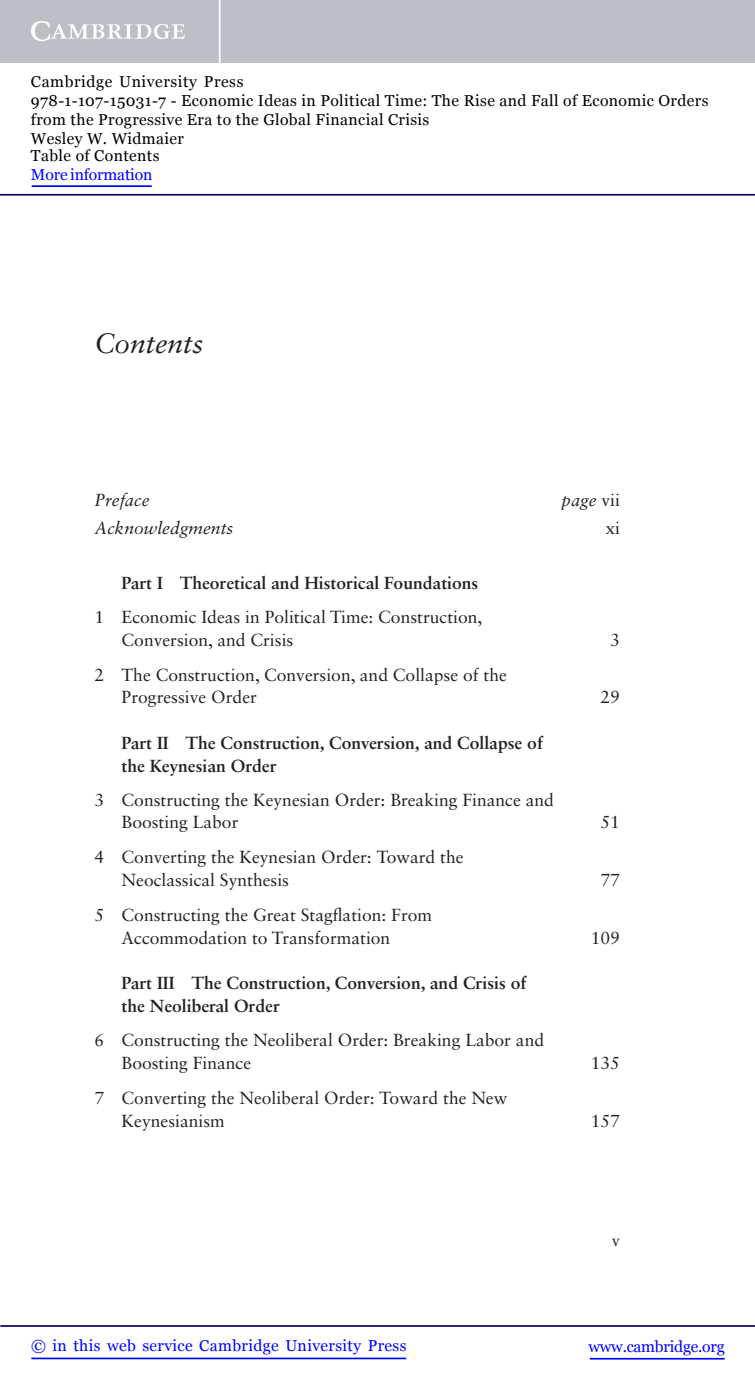
<style>
.page{position:relative;width:755px;height:1385px;background:#fff}
.page>*{position:absolute;margin:0;border:0;box-sizing:border-box;transform-origin:0 0}
.t1{font:italic 28px "Sabon LT Std";color:#231f20}
.t2{font:17.5px/22.8px "Sabon LT Std";color:#231f20}
.t3{font:700 17.5px/22.8px "Sabon LT Std";color:#231f20}
.t4{font:italic 17.5px "Sabon LT Std";color:#231f20}
.t5{font:16.62px "Sabon LT Std";color:#231f20}
.t6{font:15.75px/18.6px "Georgia";letter-spacing:.025em;color:#000}
.t7{font:15.75px "Georgia";letter-spacing:.025em;color:#00f}
.t8{font:15.75px "Georgia";letter-spacing:-.015em;color:#00f}
.t9{font:15.75px "Georgia";letter-spacing:-.01em;color:#00f}
.s1{font-style:normal}
</style>
<div class="page">
<hr style="left:589px;top:1358px;width:135px;height:1px;background:#00f">
<hr style="left:0;top:1325px;width:754px;height:2px;background:#150666">
<hr style="left:31px;top:1357px;width:375px;height:2px;background:#00f">
<div style="left:0;top:0;width:754px;height:63px;background:#bac0c6"></div>
<svg style="left:31px;top:21px;width:154px;height:20px"></svg>
<hr style="left:219px;top:0;width:1px;height:63px;background:#fff">
<hr style="left:0;top:194px;width:754px;height:2px;background:#150666">
<hr style="left:32px;top:185px;width:120px;height:2px;background:#00f">
<p class="t6" style="left:31px;top:73px;width:678px">Cambridge University Press<br>978-1-107-15031-7 - Economic Ideas in Political Time: The Rise and Fall of Economic Orders from the Progressive Era to the Global Financial Crisis<br>Wesley W. Widmaier<br>Table of Contents</p>
<p class="t9" style="left:31px;top:165px;width:123px">More information</p>
<h1 class="t1" style="left:94px;top:332px;width:110px">Contents</h1>
<p class="t4" style="left:94px;top:493px;width:57px">Preface</p>
<p class="t4" style="left:561px;top:493px;width:60px">page <span class="s1">vii</span></p>
<p class="t4" style="left:94px;top:521px;width:140px">Acknowledgments</p>
<p class="t2" style="left:605px;top:519px;width:16px">xi</p>
<p class="t3" style="left:121px;top:573px;width:358px">Part I Theoretical and Historical Foundations</p>
<p class="t2" style="left:121px;top:607px;width:362px;text-indent:-27px">1 Economic Ideas in Political Time: Construction,<br>Conversion, and Crisis</p>
<p class="t2" style="left:610px;top:630px;width:11px">3</p>
<p class="t2" style="left:121px;top:665px;width:386px;text-indent:-27px">2 The Construction, Conversion, and Collapse of the<br>Progressive Order</p>
<p class="t3" style="left:121px;top:733px;width:422px">Part II The Construction, Conversion, and Collapse of the Keynesian Order</p>
<p class="t2" style="left:121px;top:790px;width:433px;text-indent:-27px">3 Constructing the Keynesian Order: Breaking Finance and<br>Boosting Labor</p>
<p class="t2" style="left:121px;top:848px;width:343px;text-indent:-27px">4 Converting the Keynesian Order: Toward the<br>Neoclassical Synthesis</p>
<p class="t2" style="left:121px;top:905px;width:312px;text-indent:-27px">5 Constructing the Great Stagflation: From<br>Accommodation to Transformation</p>
<p class="t3" style="left:121px;top:974px;width:406px">Part III The Construction, Conversion, and Crisis of the Neoliberal Order</p>
<p class="t2" style="left:121px;top:1030px;width:424px;text-indent:-27px">6 Constructing the Neoliberal Order: Breaking Labor and<br>Boosting Finance</p>
<p class="t2" style="left:121px;top:1088px;width:387px;text-indent:-27px">7 Converting the Neoliberal Order: Toward the New<br>Keynesianism</p>
<p class="t2" style="left:600px;top:687px;width:21px">29</p>
<p class="t2" style="left:600px;top:813px;width:21px">51</p>
<p class="t2" style="left:600px;top:870px;width:21px">77</p>
<p class="t2" style="left:590px;top:928px;width:31px">109</p>
<p class="t2" style="left:590px;top:1053px;width:31px">135</p>
<p class="t2" style="left:590px;top:1111px;width:31px">157</p>
<p class="t5" style="left:611px;top:1233px;width:10px">v</p>
<p class="t7" style="left:31px;top:1336px;width:376px">© in this web service Cambridge University Press</p>
<p class="t8" style="left:588px;top:1336px;width:137px">www.cambridge.org</p>
</div>
